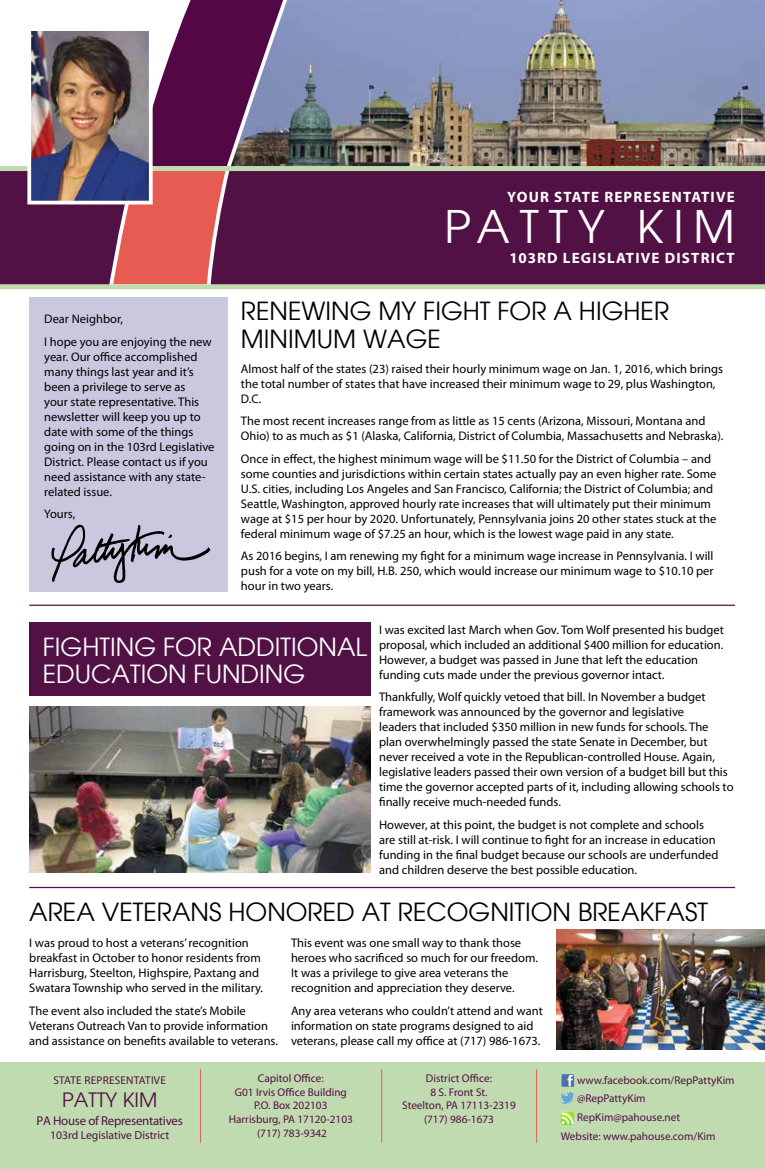
<style>
.page{position:relative;width:765px;height:1169px;background:#fff}
.page>*{position:absolute;margin:0;border:0;box-sizing:border-box;transform-origin:0 0}
.t1{font:45px "Avant Garde";letter-spacing:.22em;color:#fff}
.t2{font:25px/27.5px "Avant Garde";color:#000}
.t3{font:25px/27.5px "Avant Garde";color:#fff}
.t4{font:19.88px "Avant Garde";color:#521145}
.t5{font:700 15px "Myriad Pro";letter-spacing:.08em;color:#fff}
.t6{font:12.88px "Myriad Pro";letter-spacing:-.02em;color:#521145}
.t7{font:12.5px/15px "Myriad Pro";color:#000}
.t8{font:11.62px "Myriad Pro";color:#521145}
.t9{font:11.25px/13.8px "Myriad Pro";color:#521145;text-align:center}
.t10{font:11.25px "Myriad Pro";letter-spacing:.02em;color:#521145}
</style>
<div class="page">
<div style="left:29px;top:297px;width:198px;height:294px;background:#c9c8df"></div>
<div style="left:29px;top:622px;width:342px;height:74px;background:#521145"></div>
<div style="left:0;top:1062px;width:764px;height:106px;background:#c1dbb0"></div>
<div style="left:0;top:168px;width:764px;height:116px;background:#521145"></div>
<svg style="left:107px;top:171px;width:188px;height:119px"></svg>
<div style="left:561px;top:1074px;width:13px;height:12px;background:#4d71af"></div>
<svg style="left:567px;top:1074px;width:5px;height:12px"></svg>
<img style="left:560px;top:1092px;width:14px;height:11px">
<svg style="left:560px;top:1111px;width:13px;height:13px"></svg>
<hr style="left:200px;top:1069px;width:1px;height:73px;background:#e65c53">
<hr style="left:381px;top:1069px;width:1px;height:73px;background:#e65c53">
<hr style="left:536px;top:1069px;width:1px;height:73px;background:#e65c53">
<img style="left:294px;top:0;width:470px;height:166px">
<svg style="left:153px;top:0;width:141px;height:172px;background:#6d3d6b"></svg>
<div style="left:0;top:166px;width:764px;height:5px;background:#c1dbb0"></div>
<div style="left:0;top:284px;width:764px;height:5px;background:#c1dbb0"></div>
<img style="left:32px;top:32px;width:116px;height:167px">
<div style="left:27px;top:27px;width:126px;height:177px;border:4px solid #fff"></div>
<hr style="left:29px;top:604px;width:705px;height:2px;background:#521145">
<img style="left:51px;top:524px;width:160px;height:59px">
<img style="left:30px;top:706px;width:341px;height:166px">
<hr style="left:29px;top:886px;width:705px;height:2px;background:#521145">
<img style="left:556px;top:929px;width:208px;height:120px">
<p class="t5" style="left:507px;top:187px;width:229px">YOUR STATE REPRESENTATIVE</p>
<h1 class="t1" style="left:444px;top:200px;width:292px">PATTY KIM</h1>
<p class="t5" style="left:509px;top:248px;width:227px">103RD LEGISLATIVE DISTRICT</p>
<h2 class="t2" style="left:241px;top:297px;width:429px">RENEWING MY FIGHT FOR A HIGHER<br>MINIMUM WAGE</h2>
<p class="t7" style="left:241px;top:361px;width:483px">Almost half of the states (23) raised their hourly minimum wage on Jan. 1, 2016, which brings the total number of states that have increased their minimum wage to 29, plus Washington,<br>D.C.</p>
<p class="t7" style="left:241px;top:413px;width:484px">The most recent increases range from as little as 15 cents (Arizona, Missouri, Montana and<br>Ohio) to as much as $1 (Alaska, California, District of Columbia, Massachusetts and Nebraska).</p>
<p class="t7" style="left:241px;top:451px;width:477px">Once in effect, the highest minimum wage will be $11.50 for the District of Columbia – and some counties and jurisdictions within certain states actually pay an even higher rate. Some U.S. cities, including Los Angeles and San Francisco, California; the District of Columbia; and Seattle, Washington, approved hourly rate increases that will ultimately put their minimum wage at $15 per hour by 2020. Unfortunately, Pennsylvania joins 20 other states stuck at the federal minimum wage of $7.25 an hour, which is the lowest wage paid in any state.</p>
<p class="t7" style="left:241px;top:548px;width:474px;text-align:justify">As 2016 begins, I am renewing my fight for a minimum wage increase in Pennsylvania. I will push for a vote on my bill, H.B. 250, which would increase our minimum wage to $10.10 per hour in two years.</p>
<p class="t7" style="left:379px;top:621px;width:346px">I was excited last March when Gov. Tom Wolf presented his budget proposal, which included an additional $400 million for education.<br>However, a budget was passed in June that left the education funding cuts made under the previous governor intact.</p>
<p class="t7" style="left:379px;top:689px;width:356px">Thankfully, Wolf quickly vetoed that bill. In November a budget framework was announced by the governor and legislative<br>leaders that included $350 million in new funds for schools. The plan overwhelmingly passed the state Senate in December, but never received a vote in the Republican-controlled House. Again, legislative leaders passed their own version of a budget bill but this time the governor accepted parts of it, including allowing schools to finally receive much-needed funds.</p>
<p class="t7" style="left:379px;top:816px;width:341px">However, at this point, the budget is not complete and schools are still at-risk. I will continue to fight for an increase in education funding in the final budget because our schools are underfunded and children deserve the best possible education.</p>
<h2 class="t2" style="left:29px;top:898px;width:680px">AREA VETERANS HONORED AT RECOGNITION BREAKFAST</h2>
<p class="t7" style="left:29px;top:935px;width:235px">I was proud to host a veterans’ recognition breakfast in October to honor residents from Harrisburg, Steelton, Highspire, Paxtang and Swatara Township who served in the military.</p>
<p class="t7" style="left:29px;top:1002px;width:250px">The event also included the state’s Mobile<br>Veterans Outreach Van to provide information and assistance on benefits available to veterans.</p>
<p class="t7" style="left:44px;top:307px;width:169px;line-height:22.5px">Dear Neighbor,<br>I hope you are enjoying the new</p>
<p class="t7" style="left:44px;top:348px;width:172px">year. Our office accomplished many things last year and it’s been a privilege to serve as<br>your state representative. This newsletter will keep you up to date with some of the things going on in the 103rd Legislative<br>District. Please contact us if you need assistance with any state&shy;related issue.</p>
<p class="t7" style="left:44px;top:506px;width:33px">Yours,</p>
<h2 class="t3" style="left:43px;top:633px;width:326px">FIGHTING FOR ADDITIONAL<br>EDUCATION FUNDING</h2>
<p class="t7" style="left:291px;top:935px;width:248px">This event was one small way to thank those heroes who sacrificed so much for our freedom.<br>It was a privilege to give area veterans the recognition and appreciation they deserve.</p>
<p class="t7" style="left:291px;top:1002px;width:253px">Any area veterans who couldn’t attend and want information on state programs designed to aid veterans, please call my office at (717) 986-1673.</p>
<p class="t10" style="left:53px;top:1072px;width:114px">STATE REPRESENTATIVE</p>
<h3 class="t4" style="left:62px;top:1088px;width:96px">PATTY KIM</h3>
<p class="t6" style="left:37px;top:1113px;width:148px">PA House of Representatives</p>
<p class="t8" style="left:50px;top:1128px;width:121px">103rd Legislative District</p>
<p class="t9" style="left:229px;top:1071px;width:126px">Capitol Office:<br>G01 Irvis Office Building<br>P.O. Box 202103<br>Harrisburg, PA 17120-2103 (717) 783-9342</p>
<p class="t9" style="left:402px;top:1071px;width:115px">District Office:<br>8 S. Front St.<br>Steelton, PA 17113-2319 (717) 986-1673</p>
<p class="t9" style="left:576px;top:1072px;width:159px">www.facebook.com/RepPattyKim</p>
<p class="t9" style="left:576px;top:1091px;width:70px">@RepPattyKim</p>
<p class="t9" style="left:576px;top:1110px;width:104px">RepKim@pahouse.net</p>
<p class="t9" style="left:560px;top:1129px;width:156px">Website: www.pahouse.com/Kim</p>
</div>
